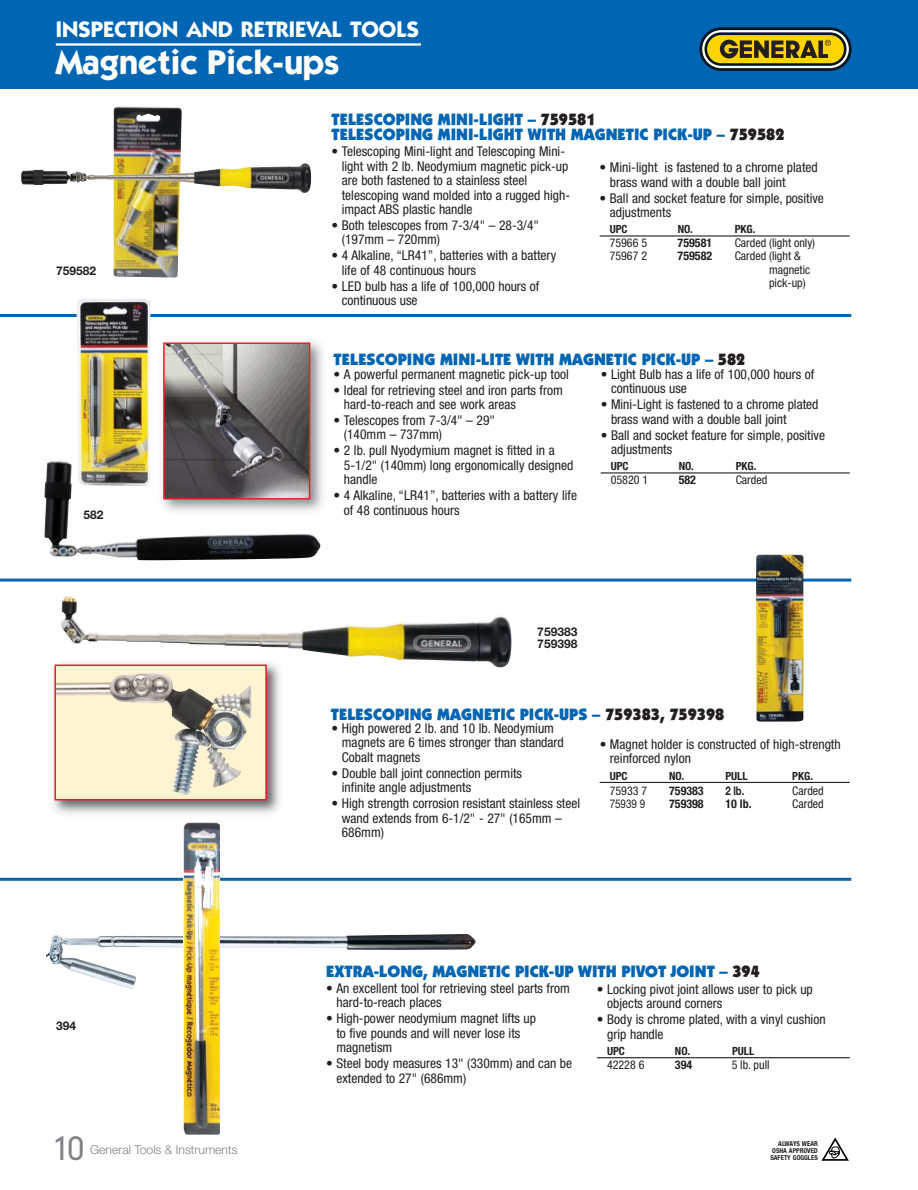
<style>
.page{position:relative;width:918px;height:1190px;background:#fff}
.page>*{position:absolute;margin:0;border:0;box-sizing:border-box;transform-origin:0 0}
.t1{font:700 34.5px "Itc Kabel";color:#fff}
.t2{font:300 32.1px "DIN Neuzeit Grotesk";color:#808285}
.t3{font:700 22.5px "Itc Kabel";color:#fff}
.t4{font:900 16.5px/15px "Itc Kabel";color:#0065b2}
.t5{font:condensed 13.5px/14.4px "Helvetica Neue";color:#231f20}
.t6{font:300 12.15px "Helvetica Neue";color:#808285}
.t7{font:condensed 12px/13.5px "Helvetica Neue";color:#231f20}
.t8{font:700 condensed 12px "Helvetica Neue";color:#231f20}
.t9{font:700 12px/12px "Helvetica Neue";color:#231f20}
.t10{font:12px "Helvetica Neue";color:#231f20;scale:.82 1}
.t11{font:700 12px "Helvetica Neue";color:#231f20;scale:.8 1}
.t12{font:700 condensed 11.25px "Helvetica Neue";color:#231f20}
.t13{font:700 condensed 6.75px/7.1px "Helvetica Neue";color:#231f20;text-align:justify}
.s1{color:#231f20}
</style>
<div class="page">
<div style="left:0;top:0;width:918px;height:88px;background:#0065b2"></div>
<svg style="left:699px;top:27px;width:152px;height:44px"></svg>
<div style="left:702px;top:30px;width:147px;height:38px;background:#fff;border-radius:19px"></div>
<svg style="left:704px;top:32px;width:142px;height:34px"></svg>
<div style="left:707px;top:35px;width:137px;height:28px;background:#ffd400;border-radius:14px"></div>
<svg style="left:720px;top:40px;width:111px;height:18px"></svg>
<hr style="left:56px;top:43px;width:365px;height:3px;background:#fff">
<svg style="left:821px;top:1137px;width:28px;height:24px"></svg>
<hr style="left:0;top:314px;width:851px;height:3px;background:#0065b2">
<hr style="left:0;top:578px;width:851px;height:3px;background:#0065b2">
<hr style="left:0;top:877px;width:851px;height:3px;background:#0065b2">
<img style="left:113px;top:106px;width:69px;height:171px">
<hr style="left:599px;top:235px;width:250px;height:1px;background:#231f20">
<img style="left:22px;top:163px;width:289px;height:30px">
<img style="left:76px;top:299px;width:74px;height:161px">
<img style="left:44px;top:460px;width:276px;height:100px">
<hr style="left:600px;top:472px;width:249px;height:1px;background:#231f20">
<img style="left:156px;top:341px;width:167px;height:178px">
<img style="left:166px;top:345px;width:141px;height:151px">
<div style="left:163px;top:342px;width:147px;height:157px;border:2px solid #ed1c24"></div>
<img style="left:52px;top:663px;width:228px;height:151px">
<div style="left:56px;top:666px;width:209px;height:132px;background:#fff3d1"></div>
<img style="left:104px;top:673px;width:148px;height:122px">
<div style="left:54px;top:664px;width:213px;height:136px;border:2px solid #ed1c24"></div>
<hr style="left:599px;top:781px;width:250px;height:1px;background:#231f20">
<img style="left:61px;top:596px;width:450px;height:71px">
<img style="left:46px;top:934px;width:430px;height:54px">
<hr style="left:597px;top:1056px;width:252px;height:2px;background:#231f20">
<img style="left:183px;top:822px;width:37px;height:312px">
<img style="left:756px;top:554px;width:47px;height:167px">
<h3 class="t3" style="left:56px;top:21px;width:365px">INSPECTION AND RETRIEVAL TOOLS</h3>
<h1 class="t1" style="left:56px;top:50px;width:285px">Magnetic Pick-ups</h1>
<p class="t9" style="left:56px;top:266px;width:42px">759582</p>
<p class="t9" style="left:83px;top:510px;width:22px">582</p>
<p class="t9" style="left:56px;top:1020px;width:22px">394</p>
<h2 class="t2" style="left:54px;top:1135px;width:31px">10</h2>
<p class="t6" style="left:90px;top:1144px;width:149px">General Tools &amp; Instruments</p>
<p class="t4" style="left:331px;top:113px;width:454px">TELESCOPING MINI-LIGHT – <span class="s1">759581<br></span>TELESCOPING MINI-LIGHT WITH MAGNETIC PICK-UP – <span class="s1">759582</span></p>
<p class="t5" style="left:342px;top:145px;width:230px;text-indent:-10px">• Telescoping Mini-light and Telescoping Mini&shy;light with 2 lb. Neodymium magnetic pick-up are both fastened to a stainless steel telescoping wand molded into a rugged high&shy;impact ABS plastic handle</p>
<p class="t5" style="left:342px;top:219px;width:199px;text-indent:-10px">• Both telescopes from 7-3/4" – 28-3/4" (197mm – 720mm)</p>
<p class="t5" style="left:342px;top:249px;width:216px;text-indent:-10px">• 4 Alkaline, “LR41”, batteries with a battery life of 48 continuous hours</p>
<p class="t5" style="left:342px;top:279px;width:199px;text-indent:-10px">• LED bulb has a life of 100,000 hours of continuous use</p>
<p class="t5" style="left:610px;top:161px;width:209px;text-indent:-10px">• Mini-light is fastened to a chrome plated brass wand with a double ball joint</p>
<p class="t5" style="left:610px;top:192px;width:215px;text-indent:-10px">• Ball and socket feature for simple, positive adjustments</p>
<p class="t12" style="left:609px;top:225px;width:19px">UPC</p>
<p class="t12" style="left:677px;top:225px;width:17px">NO.</p>
<p class="t12" style="left:734px;top:225px;width:22px">PKG.</p>
<p class="t7" style="left:609px;top:237px;width:39px">75966 5</p>
<p class="t8" style="left:677px;top:238px;width:36px">759581</p>
<p class="t7" style="left:734px;top:237px;width:82px">Carded (light only)</p>
<p class="t7" style="left:609px;top:250px;width:39px">75967 2</p>
<p class="t8" style="left:677px;top:252px;width:36px">759582</p>
<p class="t7" style="left:769px;top:250px;width:43px;text-indent:-34px">Carded (light &amp; magnetic pick-up)</p>
<p class="t4" style="left:333px;top:352px;width:413px">TELESCOPING MINI-LITE WITH MAGNETIC PICK-UP – <span class="s1">582</span></p>
<p class="t5" style="left:333px;top:368px;width:237px">• A powerful permanent magnetic pick-up tool</p>
<p class="t5" style="left:344px;top:384px;width:220px;text-indent:-10px">• Ideal for retrieving steel and iron parts from hard-to-reach and see work areas</p>
<p class="t5" style="left:344px;top:414px;width:153px;text-indent:-10px">• Telescopes from 7-3/4" – 29" (140mm – 737mm)</p>
<p class="t5" style="left:344px;top:444px;width:231px;text-indent:-10px">• 2 lb. pull Nyodymium magnet is fitted in a<br>5-1/2" (140mm) long ergonomically designed handle</p>
<p class="t5" style="left:344px;top:489px;width:235px;text-indent:-10px">• 4 Alkaline, “LR41”, batteries with a battery life of 48 continuous hours</p>
<p class="t5" style="left:611px;top:368px;width:205px;text-indent:-10px">• Light Bulb has a life of 100,000 hours of continuous use</p>
<p class="t5" style="left:611px;top:398px;width:209px;text-indent:-10px">• Mini-Light is fastened to a chrome plated brass wand with a double ball joint</p>
<p class="t5" style="left:611px;top:428px;width:215px;text-indent:-10px">• Ball and socket feature for simple, positive adjustments</p>
<p class="t12" style="left:611px;top:462px;width:19px">UPC</p>
<p class="t12" style="left:678px;top:462px;width:17px">NO.</p>
<p class="t12" style="left:735px;top:462px;width:22px">PKG.</p>
<p class="t7" style="left:611px;top:474px;width:39px">05820 1</p>
<p class="t8" style="left:678px;top:475px;width:19px">582</p>
<p class="t7" style="left:735px;top:474px;width:33px">Carded</p>
<p class="t9" style="left:537px;top:626px;width:42px">759383<br>759398</p>
<p class="t4" style="left:331px;top:708px;width:395px">TELESCOPING MAGNETIC PICK-UPS – <span class="s1">759383, 759398</span></p>
<p class="t5" style="left:342px;top:722px;width:223px;text-indent:-10px">• High powered 2 lb. and 10 lb. Neodymium magnets are 6 times stronger than standard<br>Cobalt magnets</p>
<p class="t5" style="left:342px;top:766px;width:182px;text-indent:-10px">• Double ball joint connection permits infinite angle adjustments</p>
<p class="t5" style="left:342px;top:797px;width:240px;text-indent:-10px">• High strength corrosion resistant stainless steel wand extends from 6-1/2" - 27" (165mm –<br>686mm)</p>
<p class="t5" style="left:610px;top:738px;width:232px;text-indent:-10px">• Magnet holder is constructed of high-strength reinforced nylon</p>
<p class="t12" style="left:609px;top:771px;width:19px">UPC</p>
<p class="t12" style="left:669px;top:771px;width:17px">NO.</p>
<p class="t12" style="left:725px;top:771px;width:24px">PULL</p>
<p class="t12" style="left:792px;top:771px;width:22px">PKG.</p>
<p class="t7" style="left:609px;top:784px;width:39px">75933 7</p>
<p class="t8" style="left:669px;top:786px;width:36px">759383</p>
<p class="t11" style="left:725px;top:786px;width:25px">2 lb.</p>
<p class="t7" style="left:792px;top:784px;width:33px">Carded</p>
<p class="t10" style="left:609px;top:799px;width:45px">75939 9</p>
<p class="t8" style="left:669px;top:799px;width:36px">759398</p>
<p class="t8" style="left:725px;top:799px;width:28px">10 lb.</p>
<p class="t7" style="left:792px;top:798px;width:33px">Carded</p>
<p class="t4" style="left:326px;top:964px;width:435px">EXTRA-LONG, MAGNETIC PICK-UP WITH PIVOT JOINT – <span class="s1">394</span></p>
<p class="t5" style="left:336px;top:982px;width:235px;text-indent:-10px">• An excellent tool for retrieving steel parts from hard-to-reach places</p>
<p class="t5" style="left:336px;top:1012px;width:201px;text-indent:-10px">• High-power neodymium magnet lifts up to five pounds and will never lose its magnetism</p>
<p class="t5" style="left:336px;top:1057px;width:237px;text-indent:-10px">• Steel body measures 13" (330mm) and can be extended to 27" (686mm)</p>
<p class="t5" style="left:607px;top:982px;width:207px;text-indent:-10px">• Locking pivot joint allows user to pick up objects around corners</p>
<p class="t5" style="left:607px;top:1013px;width:220px;text-indent:-10px">• Body is chrome plated, with a vinyl cushion grip handle</p>
<p class="t12" style="left:607px;top:1046px;width:19px">UPC</p>
<p class="t12" style="left:675px;top:1046px;width:17px">NO.</p>
<p class="t12" style="left:732px;top:1046px;width:24px">PULL</p>
<p class="t7" style="left:607px;top:1058px;width:39px">42228 6</p>
<p class="t8" style="left:675px;top:1059px;width:19px">394</p>
<p class="t7" style="left:731px;top:1058px;width:39px">5 lb. pull</p>
<p class="t13" style="left:770px;top:1139px;width:49px;text-indent:8px">ALWAYS WEAR OSHA APPROVED SAFETY GOGGLES</p>
</div>
